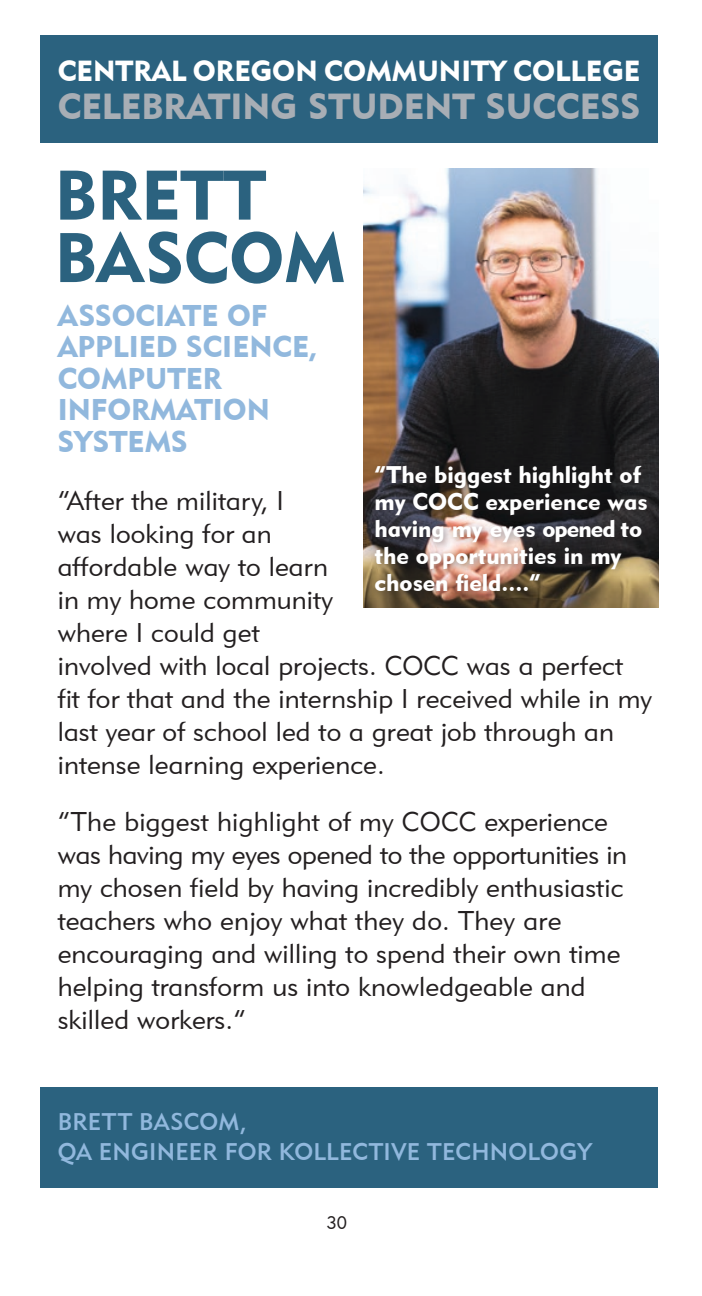
<style>
.page{position:relative;width:702px;height:1296px;background:#fff}
.page>*{position:absolute;margin:0;border:0;box-sizing:border-box;transform-origin:0 0}
.t1{font:69.3px/62.4px "Geometric 415 BT Black A";color:#2b627f}
.t2{font:36px "Geometric 415 BT Black A";color:#a8aeb5}
.t3{font:30px/31.5px "Geometric 415 BT Black A";color:#91b8dd}
.t4{font:29.1px "Geometric 415 BT Black A";color:#fff}
.t5{font:27px/33px "Geometric 415 BT Lite A";letter-spacing:.005em;color:#231f20}
.t6{font:24px/27px "Geometric 415 BT Black A";color:#fff}
.t7{font:24px/30px "Geometric 415 BT Medium A";letter-spacing:.01em;color:#91b8dd}
.t8{font:18px "Geometric 415 BT Lite A";color:#231f20}
</style>
<div class="page">
<div style="left:41px;top:1088px;width:617px;height:100px;background:#2b627f"></div>
<img style="left:364px;top:168px;width:294px;height:439px">
<div style="left:370px;top:461px;width:285px;height:138px;background:#231f20;opacity:.41"></div>
<div style="left:41px;top:36px;width:617px;height:107px;background:#2b627f"></div>
<p class="t4" style="left:58px;top:53px;width:584px">CENTRAL OREGON COMMUNITY COLLEGE</p>
<p class="t2" style="left:58px;top:84px;width:584px">CELEBRATING STUDENT SUCCESS</p>
<p class="t1" style="left:55px;top:163px;width:292px">BRETT<br>BASCOM</p>
<p class="t3" style="left:58px;top:299px;width:262px">ASSOCIATE OF<br>APPLIED SCIENCE,<br>COMPUTER<br>INFORMATION<br>SYSTEMS</p>
<p class="t5" style="left:58px;top:483px;width:596px">“After the military, I<br>was looking for an<br>affordable way to learn<br>in my home community<br>where I could get<br>involved with local projects. COCC was a perfect<br>fit for that and the internship I received while in my last year of school led to a great job through an intense learning experience.</p>
<p class="t5" style="left:58px;top:804px;width:571px">“The biggest highlight of my COCC experience was having my eyes opened to the opportunities in my chosen field by having incredibly enthusiastic teachers who enjoy what they do. They are encouraging and willing to spend their own time helping transform us into knowledgeable and skilled workers.”</p>
<p class="t6" style="left:375px;top:460px;width:275px">“The biggest highlight of my COCC experience was having my eyes opened to the opportunities in my chosen field....”</p>
<p class="t7" style="left:58px;top:1106px;width:536px">BRETT BASCOM,<br>QA ENGINEER FOR KOLLECTIVE TECHNOLOGY</p>
<p class="t8" style="left:326px;top:1211px;width:22px">30</p>
</div>
